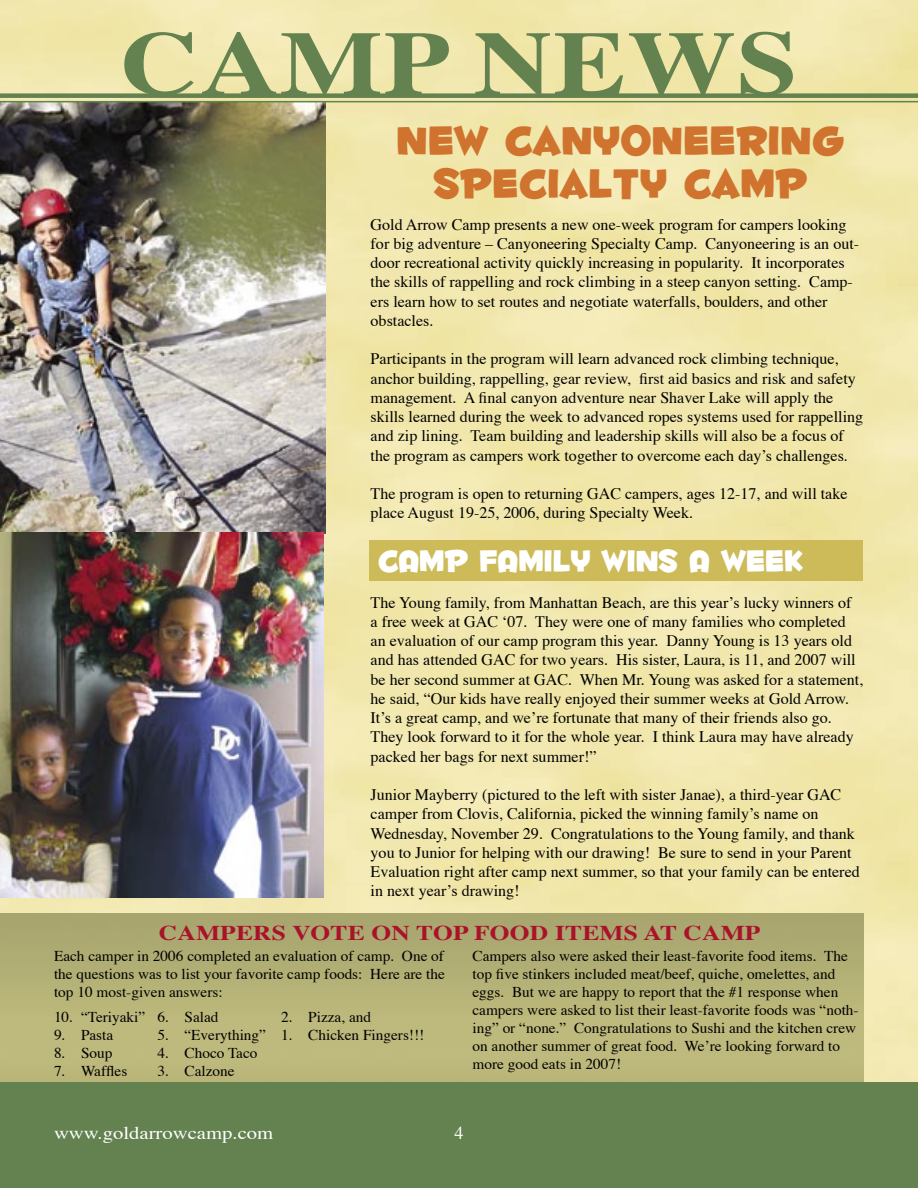
<style>
.page{position:relative;width:918px;height:1188px;background:#fff}
.page>*{position:absolute;margin:0;border:0;box-sizing:border-box;transform-origin:0 0}
.t1{font:700 90px "Times";letter-spacing:.01em;color:#64824f;scale:1.21 1}
.t2{font:48px/43.5px "Fontdinerdotcom Huggable";letter-spacing:.01em;color:#cf732e;text-align:center}
.t3{font:36px "Fontdinerdotcom Huggable";color:#fff}
.t4{font:700 21px "Times";letter-spacing:.01em;color:#a9122a;scale:1.21 1}
.t5{font:18px "Times";color:#fff;scale:1.15 1}
.t6{font:18px "Times";color:#fff}
.t7{font:16.05px/19.2px "Times";color:#000}
.t8{font:15px/18px "Times";color:#000;text-align:justify}
</style>
<div class="page">
<img style="left:0;top:0;width:918px;height:1082px">
<img style="left:0;top:102px;width:326px;height:432px">
<div style="left:369px;top:540px;width:493px;height:41px;background:#cdbb59"></div>
<img style="left:0;top:532px;width:324px;height:365px">
<div style="left:0;top:914px;width:864px;height:170px;background:#a8a56f"></div>
<img style="left:0;top:969px;width:864px;height:113px">
<div style="left:0;top:93px;width:918px;height:5px;background:#64824f"></div>
<hr style="left:0;top:101px;width:918px;height:1px;background:#64824f">
<div style="left:0;top:1082px;width:918px;height:106px;background:#64824f"></div>
<h1 class="t1" style="left:120px;top:-22px;width:561px">CAMP NEWS</h1>
<h2 class="t2" style="left:397px;top:117px;width:449px">NEW CANYONEERING<br>SPECIALTY CAMP</h2>
<p class="t7" style="left:371px;top:213px;width:490px">Gold Arrow Camp presents a new one-week program for campers looking for big adventure – Canyoneering Specialty Camp. Canyoneering is an out&shy;door recreational activity quickly increasing in popularity. It incorporates the skills of rappelling and rock climbing in a steep canyon setting. Camp&shy;ers learn how to set routes and negotiate waterfalls, boulders, and other obstacles.</p>
<p class="t7" style="left:371px;top:348px;width:494px">Participants in the program will learn advanced rock climbing technique, anchor building, rappelling, gear review, first aid basics and risk and safety management. A final canyon adventure near Shaver Lake will apply the skills learned during the week to advanced ropes systems used for rappelling and zip lining. Team building and leadership skills will also be a focus of the program as campers work together to overcome each day’s challenges.</p>
<p class="t7" style="left:371px;top:483px;width:478px">The program is open to returning GAC campers, ages 12-17, and will take place August 19-25, 2006, during Specialty Week.</p>
<h3 class="t3" style="left:378px;top:538px;width:427px">CAMP FAMILY WINS A WEEK</h3>
<p class="t7" style="left:371px;top:591px;width:494px">The Young family, from Manhattan Beach, are this year’s lucky winners of<br>a free week at GAC ‘07. They were one of many families who completed an evaluation of our camp program this year. Danny Young is 13 years old and has attended GAC for two years. His sister, Laura, is 11, and 2007 will be her second summer at GAC. When Mr. Young was asked for a statement, he said, “Our kids have really enjoyed their summer weeks at Gold Arrow.<br>It’s a great camp, and we’re fortunate that many of their friends also go.<br>They look forward to it for the whole year. I think Laura may have already packed her bags for next summer!”</p>
<p class="t7" style="left:371px;top:784px;width:491px">Junior Mayberry (pictured to the left with sister Janae), a third-year GAC camper from Clovis, California, picked the winning family’s name on Wednesday, November 29. Congratulations to the Young family, and thank you to Junior for helping with our drawing! Be sure to send in your Parent Evaluation right after camp next summer, so that your family can be entered in next year’s drawing!</p>
<h3 class="t4" style="left:159px;top:913px;width:499px">CAMPERS VOTE ON TOP FOOD ITEMS AT CAMP</h3>
<p class="t8" style="left:54px;top:945px;width:392px">Each camper in 2006 completed an evaluation of camp. One of the questions was to list your favorite camp foods: Here are the top 10 most-given answers:</p>
<p class="t8" style="left:54px;top:1007px;width:93px">10. “Teriyaki”</p>
<p class="t8" style="left:54px;top:1025px;width:61px">9. Pasta</p>
<p class="t8" style="left:54px;top:1043px;width:60px">8. Soup</p>
<p class="t8" style="left:54px;top:1061px;width:75px">7. Waffles</p>
<p class="t8" style="left:472px;top:945px;width:388px;text-align:left">Campers also were asked their least-favorite food items. The top five stinkers included meat/beef, quiche, omelettes, and eggs. But we are happy to report that the #1 response when campers were asked to list their least-favorite foods was “noth&shy;ing” or “none.” Congratulations to Sushi and the kitchen crew on another summer of great food. We’re looking forward to more good eats in 2007!</p>
<p class="t8" style="left:158px;top:1007px;width:63px">6. Salad</p>
<p class="t8" style="left:158px;top:1025px;width:110px">5. “Everything”</p>
<p class="t8" style="left:158px;top:1043px;width:102px">4. Choco Taco</p>
<p class="t8" style="left:158px;top:1061px;width:79px">3. Calzone</p>
<p class="t8" style="left:281px;top:1007px;width:91px">2. Pizza, and</p>
<p class="t8" style="left:281px;top:1025px;width:145px">1. Chicken Fingers!!!</p>
<p class="t5" style="left:54px;top:1116px;width:192px">www.goldarrowcamp.com</p>
<p class="t6" style="left:454px;top:1116px;width:10px">4</p>
</div>
